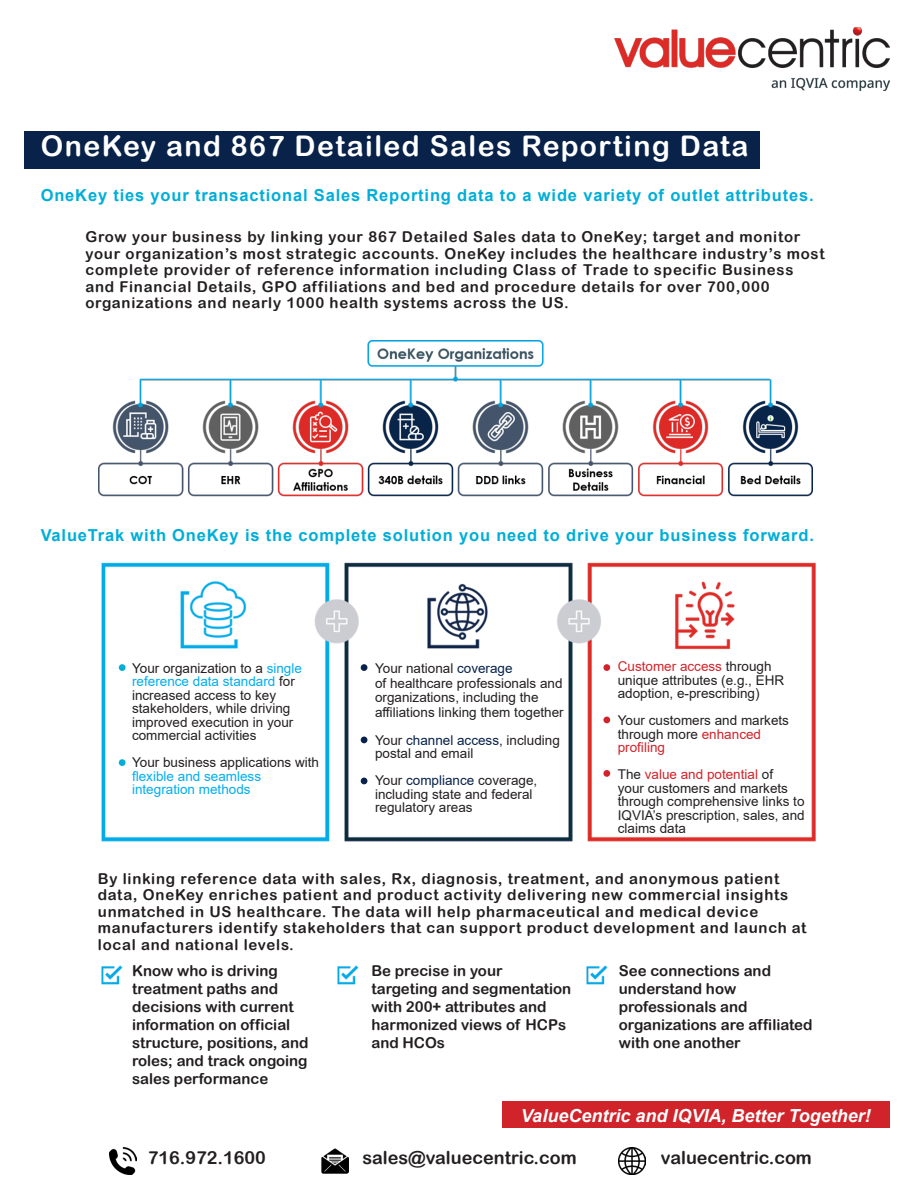
<style>
.page{position:relative;width:918px;height:1188px;background:#fff}
.page>*{position:absolute;margin:0;border:0;box-sizing:border-box;transform-origin:0 0}
.t1{font:28.5px "Arial Rounded MT Bold";letter-spacing:.05em;color:#fff}
.t2{font:18px "Arial Rounded MT Bold";color:#231f20}
.t3{font:italic 700 18px "Arial";color:#fff}
.t4{font:700 16.5px "Arial";letter-spacing:.05em;color:#00aed8}
.t5{font:15px/16.5px "Arial Rounded MT Bold";letter-spacing:.05em;color:#231f20}
.t6{font:15px/18px "Arial Rounded MT Bold";color:#231f20}
.t7{font:13.5px/13.5px "Arial";color:#231f20}
.t8{font:13.5px "Arial";color:#00aeef}
.t9{font:13.5px "Arial";color:#d1232a}
.s1{color:#00aeef}
.s2{color:#231f20}
.s3{color:#082249}
.s4{color:#d1232a}
</style>
<div class="page">
<div style="left:502px;top:1102px;width:388px;height:26px;background:#d1232a"></div>
<img style="left:101px;top:562px;width:715px;height:280px">
<div style="left:24px;top:131px;width:736px;height:38px;background:#082249"></div>
<img style="left:614px;top:27px;width:275px;height:64px">
<img style="left:98px;top:340px;width:715px;height:157px">
<img style="left:101px;top:965px;width:22px;height:20px">
<img style="left:586px;top:965px;width:22px;height:20px">
<img style="left:337px;top:965px;width:22px;height:20px">
<img style="left:321px;top:1148px;width:27px;height:26px">
<img style="left:109px;top:1148px;width:27px;height:26px">
<img style="left:619px;top:1148px;width:27px;height:27px">
<div style="left:603px;top:664px;width:7px;height:7px;background:#d1232a;border-radius:50%"></div>
<div style="left:603px;top:770px;width:7px;height:7px;background:#d1232a;border-radius:50%"></div>
<div style="left:603px;top:717px;width:7px;height:6px;background:#d1232a;border-radius:50%"></div>
<div style="left:361px;top:664px;width:6px;height:7px;background:#082249;border-radius:50%"></div>
<svg style="left:361px;top:737px;width:6px;height:6px"></svg>
<svg style="left:361px;top:778px;width:6px;height:6px"></svg>
<div style="left:119px;top:664px;width:7px;height:7px;background:#00aed8;border-radius:50%"></div>
<div style="left:119px;top:759px;width:7px;height:7px;background:#00aed8;border-radius:50%"></div>
<p class="t1" style="left:41px;top:129px;width:709px">OneKey and 867 Detailed Sales Reporting Data</p>
<p class="t4" style="left:41px;top:184px;width:774px">OneKey ties your transactional Sales Reporting data to a wide variety of outlet attributes.</p>
<p class="t5" style="left:85px;top:229px;width:741px">Grow your business by linking your 867 Detailed Sales data to OneKey; target and monitor your organization’s most strategic accounts. OneKey includes the healthcare industry’s most complete provider of reference information including Class of Trade to specific Business and Financial Details, GPO affiliations and bed and procedure details for over 700,000 organizations and nearly 1000 health systems across the US.</p>
<p class="t4" style="left:41px;top:524px;width:775px">ValueTrak with OneKey is the complete solution you need to drive your business forward.</p>
<p class="t7" style="left:132px;top:661px;width:171px">Your organization to a <span class="s1">single</span></p>
<p class="t8" style="left:132px;top:672px;width:164px">reference data standard <span class="s2">for</span></p>
<p class="t7" style="left:132px;top:688px;width:146px">increased access to key</p>
<p class="t7" style="left:132px;top:702px;width:160px">stakeholders, while driving</p>
<p class="t7" style="left:132px;top:715px;width:163px">improved execution in your</p>
<p class="t7" style="left:132px;top:729px;width:126px">commercial activities</p>
<p class="t7" style="left:132px;top:756px;width:189px">Your business applications with <span class="s1">flexible and seamless</span></p>
<p class="t8" style="left:132px;top:780px;width:120px">integration methods</p>
<p class="t7" style="left:375px;top:661px;width:189px;line-height:14.7px">Your national <span class="s3">coverage<br></span>of healthcare professionals and organizations, including the</p>
<p class="t7" style="left:375px;top:705px;width:190px">affiliations linking them together</p>
<p class="t7" style="left:375px;top:733px;width:186px">Your <span class="s3">channel access</span>, including postal and email</p>
<p class="t7" style="left:375px;top:774px;width:164px">Your <span class="s3">compliance</span> coverage,</p>
<p class="t7" style="left:375px;top:787px;width:159px">including state and federal</p>
<p class="t7" style="left:375px;top:801px;width:99px">regulatory areas</p>
<p class="t7" style="left:618px;top:660px;width:168px"><span class="s4">Customer access</span> through unique attributes (e.g., EHR adoption, e-prescribing)</p>
<p class="t7" style="left:618px;top:714px;width:173px">Your customers and markets through more <span class="s4">enhanced</span></p>
<p class="t9" style="left:618px;top:738px;width:49px">profiling</p>
<p class="t7" style="left:618px;top:768px;width:189px">The <span class="s4">value and potential</span> of<br>your customers and markets through comprehensive links to<br>IQVIA’s prescription, sales, and claims data</p>
<p class="t5" style="left:98px;top:870px;width:710px">By linking reference data with sales, Rx, diagnosis, treatment, and anonymous patient data, OneKey enriches patient and product activity delivering new commercial insights unmatched in US healthcare. The data will help pharmaceutical and medical device manufacturers identify stakeholders that can support product development and launch at local and national levels.</p>
<p class="t6" style="left:132px;top:962px;width:147px">Know who is driving</p>
<p class="t6" style="left:132px;top:980px;width:163px">treatment paths and decisions with current</p>
<p class="t6" style="left:132px;top:1016px;width:178px">information on official structure, positions, and roles; and track ongoing sales performance</p>
<p class="t6" style="left:371px;top:962px;width:133px">Be precise in your</p>
<p class="t6" style="left:371px;top:980px;width:201px">targeting and segmentation with 200+ attributes and harmonized views of HCPs and HCOs</p>
<p class="t6" style="left:619px;top:962px;width:154px">See connections and</p>
<p class="t6" style="left:619px;top:980px;width:119px">understand how</p>
<p class="t6" style="left:619px;top:998px;width:130px">professionals and</p>
<p class="t6" style="left:619px;top:1016px;width:195px">organizations are affiliated with one another</p>
<p class="t3" style="left:521px;top:1103px;width:351px">ValueCentric and IQVIA, Better Together!</p>
<p class="t2" style="left:148px;top:1147px;width:120px">716.972.1600</p>
<p class="t2" style="left:362px;top:1147px;width:216px">sales@valuecentric.com</p>
<p class="t2" style="left:661px;top:1147px;width:152px">valuecentric.com</p>
</div>
